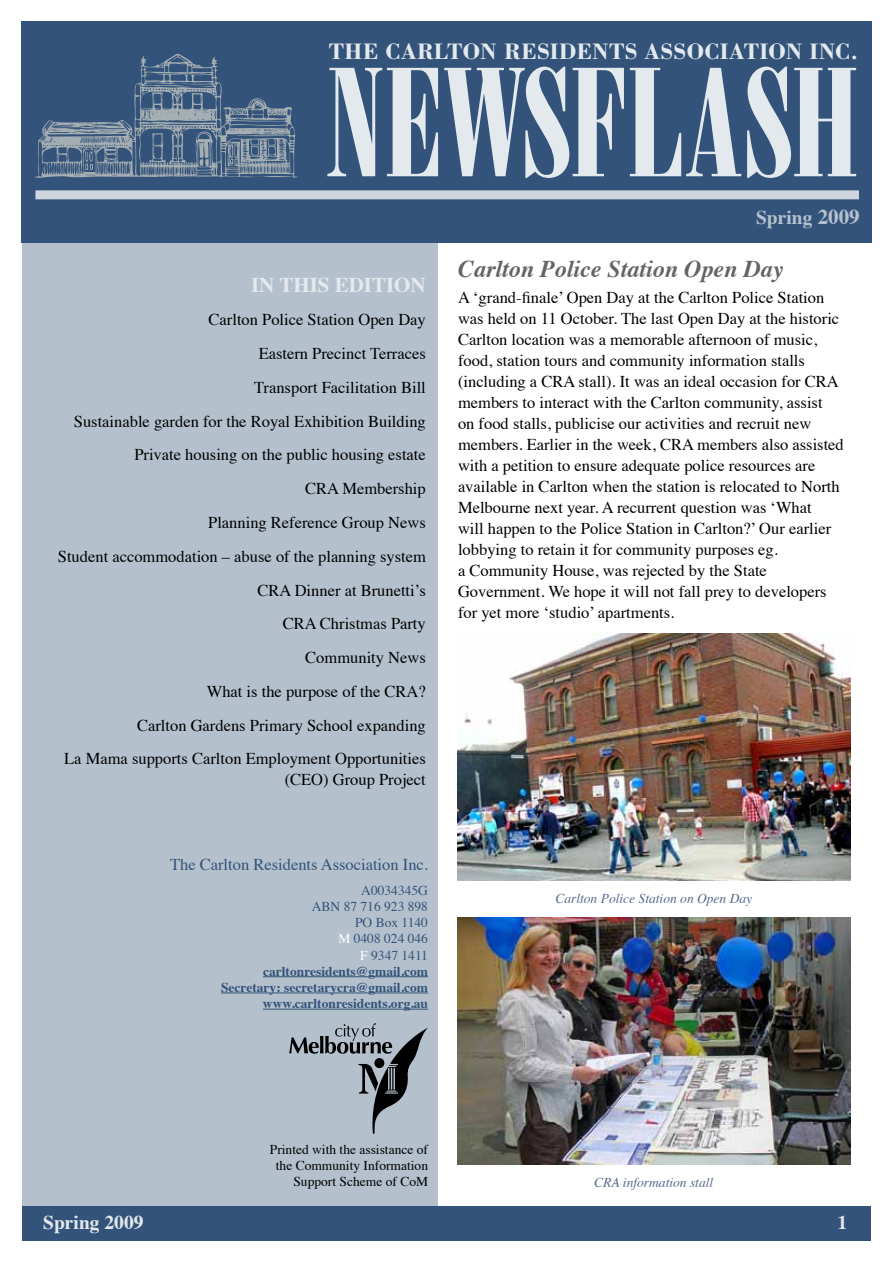
<style>
.page{position:relative;width:893px;height:1263px;background:#fff}
.page>*{position:absolute;margin:0;border:0;box-sizing:border-box;transform-origin:0 0}
.t1{font:150px "Bodoni Std Poster Compressed";letter-spacing:-.005em;color:#e3e9ec}
.t2{font:italic 700 24px "Times";color:#636466}
.t3{font:700 23.1px "Bodoni Std";letter-spacing:.01em;color:#e3e9ec}
.t4{font:700 21px "Times";color:#e3e9ec}
.t5{font:700 19.5px "Times";color:#e3e9ec}
.t6{font:700 19.5px "Times";color:#b4c1cd}
.t7{font:16.5px/21px "Times";color:#000;text-align:right}
.t8{font:16.5px "Times";color:#33537a}
.t9{font:700 13.5px/16.2px "Times";color:#33537a;text-align:right}
.t10{font:13.5px/16.2px "Times";color:#000;text-align:right}
.t11{font:italic 13.5px "Times";color:#58698c}
.s1{font-size:21px}
.s2{font-weight:400}
.s3{font-weight:400;color:#fff}
</style>
<div class="page">
<div style="left:22px;top:34px;width:415px;height:1198px;background:#b4c1cd"></div>
<div style="left:21px;top:21px;width:851px;height:221px;background:#33537a"></div>
<svg style="left:35px;top:53px;width:263px;height:125px"></svg>
<div style="left:35px;top:190px;width:824px;height:9px;background:#cfd6de"></div>
<div style="left:22px;top:1206px;width:849px;height:35px;background:#33537a"></div>
<hr style="left:263px;top:976px;width:165px;height:1px;background:#33537a">
<hr style="left:221px;top:992px;width:207px;height:1px;background:#33537a">
<hr style="left:263px;top:1009px;width:165px;height:1px;background:#33537a">
<svg style="left:289px;top:1023px;width:139px;height:111px"></svg>
<img style="left:457px;top:634px;width:393px;height:246px">
<img style="left:457px;top:918px;width:393px;height:246px">
<h3 class="t3" style="left:329px;top:37px;width:531px">THE CARLTON RESIDENTS ASSOCIATION INC.</h3>
<h1 class="t1" style="left:326px;top:37px;width:534px">NEWSFLASH</h1>
<p class="t6" style="left:756px;top:199px;width:105px">Spring <span class="s1">2009</span></p>
<p class="t4" style="left:251px;top:264px;width:176px">In this edition</p>
<p class="t7" style="left:58px;top:302px;width:370px;line-height:33.8px">Carlton Police Station Open Day<br>Eastern Precinct Terraces<br>Transport Facilitation Bill<br>Sustainable garden for the Royal Exhibition Building Private housing on the public housing estate<br>CRA Membership<br>Planning Reference Group News<br>Student accommodation – abuse of the planning system CRA Dinner at Brunetti’s<br>CRA Christmas Party<br>Community News<br>What is the purpose of the CRA?<br>Carlton Gardens Primary School expanding<br>La Mama supports Carlton Employment Opportunities</p>
<p class="t7" style="left:285px;top:768px;width:143px">(CEO) Group Project</p>
<p class="t8" style="left:170px;top:849px;width:260px">The Carlton Residents Association Inc.</p>
<p class="t9" style="left:221px;top:881px;width:208px"><span class="s2">A0034345G<br>ABN 87 716 923 898<br>PO Box 1140<br></span><span class="s3">M</span> <span class="s2">0408 024 046<br></span><span class="s3">F</span> <span class="s2">9347 1411 </span>carltonresidents@gmail.com<br>Secretary: secretarycra@gmail.com www.carltonresidents.org.au</p>
<h2 class="t2" style="left:458px;top:247px;width:327px">Carlton Police Station Open Day</h2>
<p class="t7" style="left:458px;top:285px;width:387px;text-align:left">A ‘grand-finale’ Open Day at the Carlton Police Station was held on 11 October. The last Open Day at the historic Carlton location was a memorable afternoon of music, food, station tours and community information stalls (including a CRA stall). It was an ideal occasion for CRA members to interact with the Carlton community, assist<br>on food stalls, publicise our activities and recruit new members. Earlier in the week, CRA members also assisted with a petition to ensure adequate police resources are available in Carlton when the station is relocated to North Melbourne next year. A recurrent question was ‘What<br>will happen to the Police Station in Carlton?’ Our earlier lobbying to retain it for community purposes eg.<br>a Community House, was rejected by the State Government. We hope it will not fall prey to developers for yet more ‘studio’ apartments.</p>
<p class="t11" style="left:555px;top:886px;width:198px">Carlton Police Station on Open Day</p>
<p class="t10" style="left:270px;top:1140px;width:160px">Printed with the assistance of the Community Information<br>Support Scheme of CoM</p>
<p class="t11" style="left:594px;top:1170px;width:121px">CRA information stall</p>
<p class="t5" style="left:43px;top:1204px;width:102px">Spring 2009</p>
<p class="t5" style="left:838px;top:1204px;width:11px">1</p>
</div>
